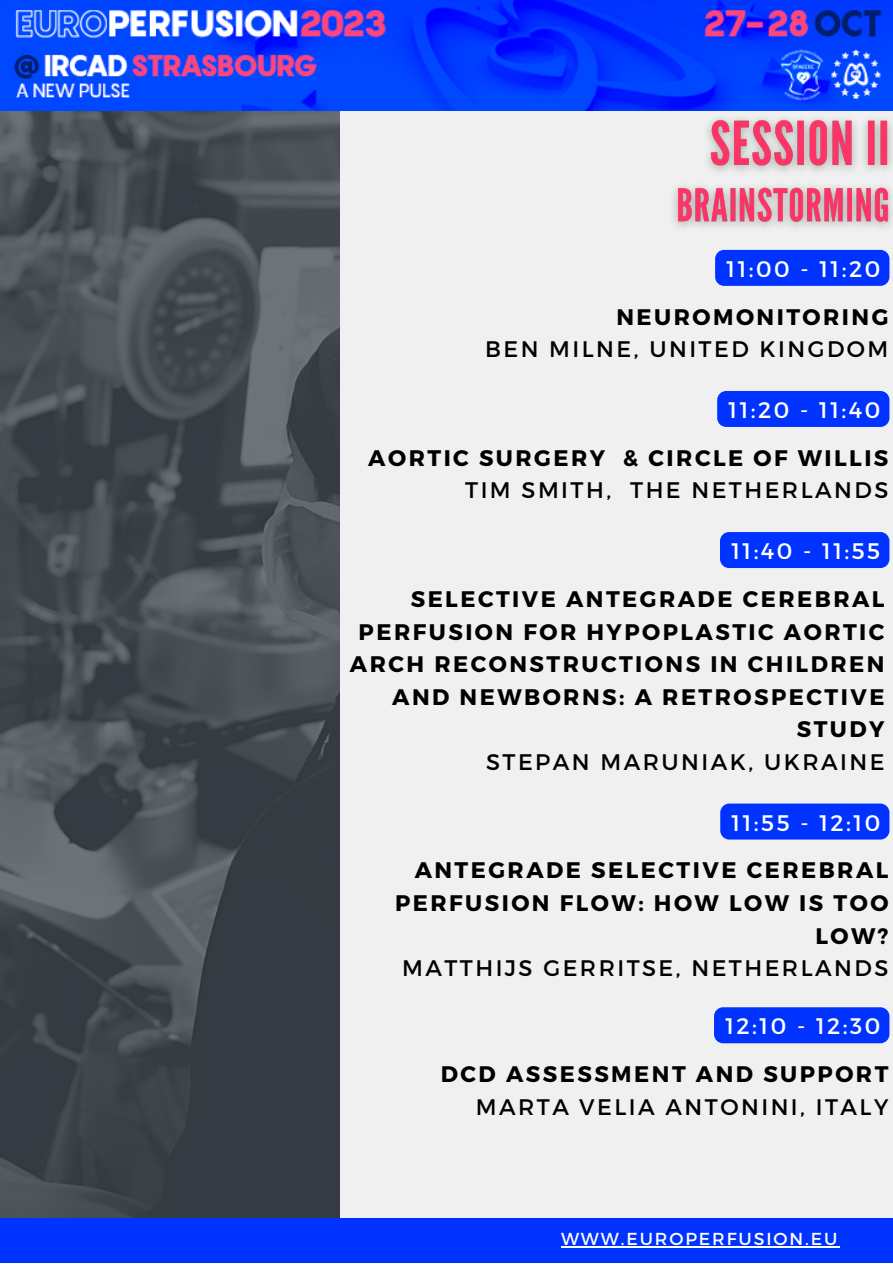
<style>
.page{position:relative;width:893px;height:1264px;background:#fff}
.page>*{position:absolute;margin:0;border:0;box-sizing:border-box;transform-origin:0 0}
.t1{font:700 22.5px/32.5px "Montserrat";letter-spacing:.11em;color:#000;text-align:right}
.t2{font:22.5px "Montserrat";letter-spacing:.11em;color:#000}
.t3{font:22.5px "Montserrat";letter-spacing:.11em;color:#fff}
.t4{font:17.4px "Montserrat";letter-spacing:.11em;color:#fff}
</style>
<div class="page">
<div style="left:0;top:0;width:892px;height:1262px;background:#f0f0f0"></div>
<img style="left:0;top:110px;width:339px;height:1108px">
<img style="left:0;top:0;width:892px;height:110px">
<img style="left:661px;top:97px;width:231px;height:155px">
<div style="left:715px;top:250px;width:174px;height:36px;background:#03f;border-radius:9px"></div>
<div style="left:717px;top:391px;width:172px;height:36px;background:#03f;border-radius:9px"></div>
<div style="left:720px;top:532px;width:169px;height:36px;background:#03f;border-radius:9px"></div>
<div style="left:720px;top:803px;width:169px;height:36px;background:#03f;border-radius:9px"></div>
<div style="left:714px;top:1007px;width:175px;height:36px;background:#03f;border-radius:9px"></div>
<div style="left:0;top:1218px;width:892px;height:44px;background:#03f"></div>
<hr style="left:561px;top:1246px;width:278px;height:1px;background:#fff">
<p class="t3" style="left:726px;top:254px;width:155px">11:00 - 11:20</p>
<p class="t1" style="left:616px;top:299px;width:273px">NEUROMONITORING</p>
<p class="t2" style="left:485px;top:335px;width:405px">BEN MILNE, UNITED KINGDOM</p>
<p class="t3" style="left:728px;top:395px;width:153px">11:20 - 11:40</p>
<p class="t1" style="left:368px;top:440px;width:521px">AORTIC SURGERY &amp; CIRCLE OF WILLIS</p>
<p class="t2" style="left:465px;top:476px;width:424px">TIM SMITH, THE NETHERLANDS</p>
<p class="t3" style="left:731px;top:536px;width:150px">11:40 - 11:55</p>
<p class="t1" style="left:350px;top:581px;width:536px">SELECTIVE ANTEGRADE CEREBRAL<br>PERFUSION FOR HYPOPLASTIC AORTIC<br>ARCH RECONSTRUCTIONS IN CHILDREN<br>AND NEWBORNS: A RETROSPECTIVE<br>STUDY</p>
<p class="t2" style="left:486px;top:747px;width:400px">STEPAN MARUNIAK, UKRAINE</p>
<p class="t3" style="left:731px;top:808px;width:150px">11:55 - 12:10</p>
<p class="t1" style="left:395px;top:853px;width:495px">ANTEGRADE SELECTIVE CEREBRAL<br>PERFUSION FLOW: HOW LOW IS TOO<br>LOW?</p>
<p class="t2" style="left:402px;top:953px;width:488px">MATTHIJS GERRITSE, NETHERLANDS</p>
<p class="t3" style="left:725px;top:1011px;width:156px">12:10 - 12:30</p>
<p class="t1" style="left:441px;top:1056px;width:449px">DCD ASSESSMENT AND SUPPORT</p>
<p class="t2" style="left:476px;top:1092px;width:414px">MARTA VELIA ANTONINI, ITALY</p>
<p class="t4" style="left:561px;top:1227px;width:278px">WWW.EUROPERFUSION.EU</p>
</div>
